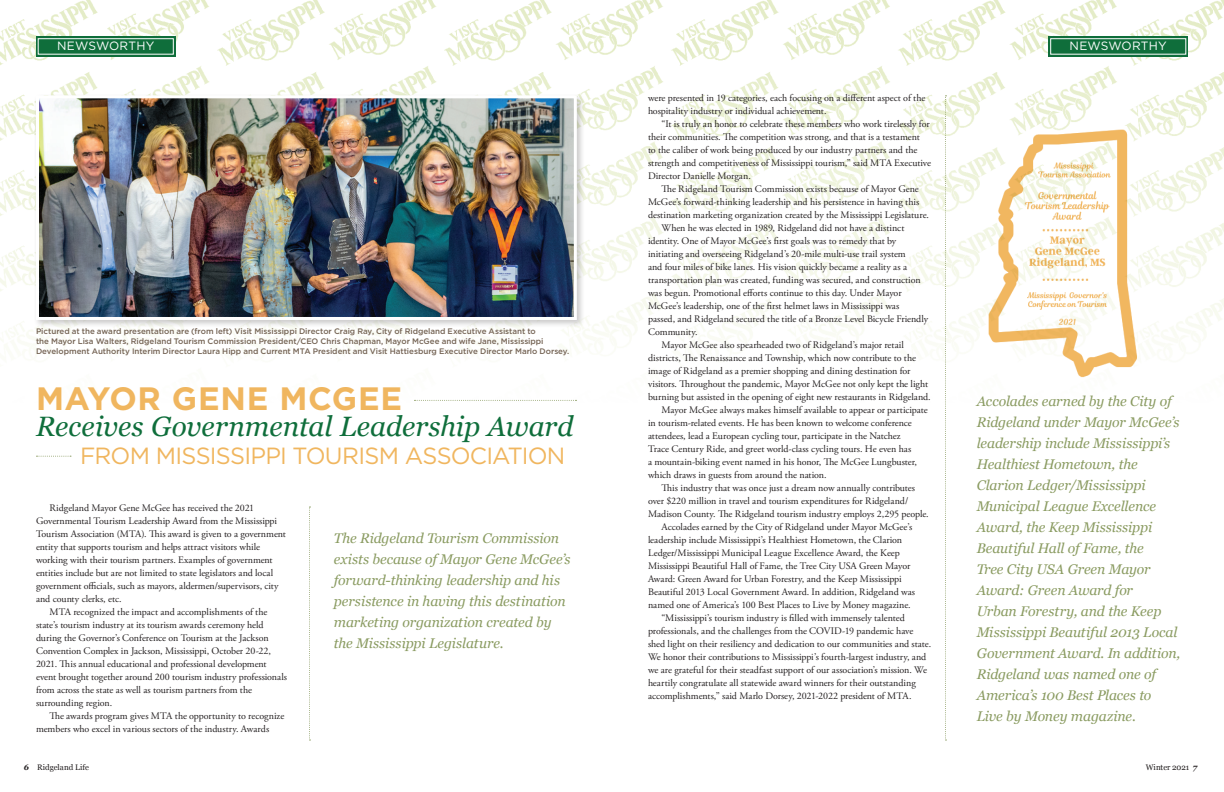
<style>
.page{position:relative;width:1224px;height:792px;background:#fff}
.page>*{position:absolute;margin:0;border:0;box-sizing:border-box;transform-origin:0 0}
.t1{font:700 32.3px "Gotham";letter-spacing:.02em;color:#f0b65f}
.t2{font:italic 28px "Georgia";letter-spacing:-.005em;color:#0f6e3b}
.t3{font:23.4px "Gotham";letter-spacing:-.035em;color:#f0b65f}
.t4{font:italic 14px/21px "Georgia";letter-spacing:-.01em;color:#8a9b61}
.t5{font:12px "Gotham";letter-spacing:.02em;color:#fff}
.t6{font:10px/13px "Adobe Garamond Pro";color:#231f20}
.t7{font:500 8px/10px "Gotham";letter-spacing:-.005em;color:#746354}
.t8{font:8px "Georgia";letter-spacing:-.005em;color:#231f20}
.s1{font-weight:700;font-style:italic}
</style>
<div class="page">
<img style="left:0;top:0;width:1224px;height:457px">
<svg style="left:945px;top:95px;width:2px;height:646px"></svg>
<div style="left:34px;top:93px;width:552px;height:235px;background:#231f20;opacity:.24"></div>
<img style="left:34px;top:94px;width:544px;height:227px">
<svg style="left:309px;top:507px;width:2px;height:234px"></svg>
<svg style="left:36px;top:456px;width:35px;height:1px"></svg>
<svg style="left:414px;top:400px;width:163px;height:1px"></svg>
<img style="left:982px;top:130px;width:160px;height:254px">
<div style="left:1048px;top:36px;width:140px;height:21px;background:#0f6e3b"></div>
<div style="left:1050px;top:38px;width:136px;height:16px;border:1px solid #fff"></div>
<div style="left:36px;top:36px;width:140px;height:21px;background:#0f6e3b"></div>
<div style="left:38px;top:38px;width:136px;height:16px;border:1px solid #fff"></div>
<p class="t5" style="left:57px;top:38px;width:99px">NEWSWORTHY</p>
<p class="t5" style="left:1070px;top:38px;width:99px">NEWSWORTHY</p>
<p class="t7" style="left:36px;top:326px;width:535px">Pictured at the award presentation are (from left) Visit Mississippi Director Craig Ray, City of Ridgeland Executive Assistant to<br>the Mayor Lisa Walters, Ridgeland Tourism Commission President/CEO Chris Chapman, Mayor McGee and wife Jane, Mississippi<br>Development Authority Interim Director Laura Hipp and Current MTA President and Visit Hattiesburg Executive Director Marlo Dorsey.</p>
<h1 class="t1" style="left:36px;top:377px;width:368px">MAYOR GENE MCGEE</h1>
<h2 class="t2" style="left:36px;top:406px;width:539px">Receives Governmental Leadership Award</h2>
<h3 class="t3" style="left:80px;top:441px;width:487px">FROM MISSISSIPPI TOURISM ASSOCIATION</h3>
<p class="t6" style="left:50px;top:502px;width:206px">Ridgeland Mayor Gene McGee has received the 2021</p>
<p class="t6" style="left:36px;top:515px;width:243px">Governmental Tourism Leadership Award from the Mississippi</p>
<p class="t6" style="left:36px;top:528px;width:251px">Tourism Association (MTA). This award is given to a government</p>
<p class="t6" style="left:36px;top:541px;width:226px">entity that supports tourism and helps attract visitors while</p>
<p class="t6" style="left:36px;top:554px;width:238px">working with their tourism partners. Examples of government</p>
<p class="t6" style="left:36px;top:567px;width:239px">entities include but are not limited to state legislators and local</p>
<p class="t6" style="left:36px;top:580px;width:244px">government officials, such as mayors, aldermen/supervisors, city</p>
<p class="t6" style="left:36px;top:593px;width:87px">and county clerks, etc.</p>
<p class="t6" style="left:50px;top:606px;width:219px">MTA recognized the impact and accomplishments of the</p>
<p class="t6" style="left:36px;top:619px;width:229px">state’s tourism industry at its tourism awards ceremony held</p>
<p class="t6" style="left:36px;top:632px;width:234px">during the Governor’s Conference on Tourism at the Jackson</p>
<p class="t6" style="left:36px;top:645px;width:237px">Convention Complex in Jackson, Mississippi, October 20-22,</p>
<p class="t6" style="left:36px;top:658px;width:232px">2021. This annual educational and professional development</p>
<p class="t6" style="left:36px;top:671px;width:253px">event brought together around 200 tourism industry professionals</p>
<p class="t6" style="left:36px;top:684px;width:218px">from across the state as well as tourism partners from the</p>
<p class="t6" style="left:36px;top:697px;width:78px">surrounding region.</p>
<p class="t6" style="left:50px;top:710px;width:236px">The awards program gives MTA the opportunity to recognize</p>
<p class="t6" style="left:36px;top:723px;width:235px">members who excel in various sectors of the industry. Awards</p>
<h3 class="t4" style="left:334px;top:527px;width:238px">The Ridgeland Tourism Commission exists because of Mayor Gene McGee’s forward-thinking leadership and his persistence in having this destination marketing organization created by the Mississippi Legislature.</h3>
<p class="t6" style="left:648px;top:92px;width:279px">were presented in 19 categories, each focusing on a different aspect of the hospitality industry or individual achievement.</p>
<p class="t6" style="left:648px;top:118px;width:285px;text-indent:14px">“It is truly an honor to celebrate these members who work tirelessly for their communities. The competition was strong, and that is a testament<br>to the caliber of work being produced by our industry partners and the strength and competitiveness of Mississippi tourism,” said MTA Executive Director Danielle Morgan.</p>
<p class="t6" style="left:662px;top:183px;width:259px">The Ridgeland Tourism Commission exists because of Mayor Gene</p>
<p class="t6" style="left:648px;top:196px;width:273px">McGee’s forward-thinking leadership and his persistence in having this</p>
<p class="t6" style="left:648px;top:209px;width:283px">destination marketing organization created by the Mississippi Legislature.</p>
<p class="t6" style="left:662px;top:222px;width:244px">When he was elected in 1989, Ridgeland did not have a distinct</p>
<p class="t6" style="left:648px;top:235px;width:250px">identity. One of Mayor McGee’s first goals was to remedy that by</p>
<p class="t6" style="left:648px;top:248px;width:259px">initiating and overseeing Ridgeland’s 20-mile multi-use trail system</p>
<p class="t6" style="left:648px;top:261px;width:261px">and four miles of bike lanes. His vision quickly became a reality as a</p>
<p class="t6" style="left:648px;top:274px;width:274px">transportation plan was created, funding was secured, and construction</p>
<p class="t6" style="left:648px;top:287px;width:255px">was begun. Promotional efforts continue to this day. Under Mayor</p>
<p class="t6" style="left:648px;top:300px;width:253px">McGee’s leadership, one of the first helmet laws in Mississippi was</p>
<p class="t6" style="left:648px;top:313px;width:282px">passed, and Ridgeland secured the title of a Bronze Level Bicycle Friendly</p>
<p class="t6" style="left:648px;top:326px;width:51px">Community.</p>
<p class="t6" style="left:662px;top:339px;width:244px">Mayor McGee also spearheaded two of Ridgeland’s major retail</p>
<p class="t6" style="left:648px;top:352px;width:270px">districts, The Renaissance and Township, which now contribute to the</p>
<p class="t6" style="left:648px;top:365px;width:264px">image of Ridgeland as a premier shopping and dining destination for</p>
<p class="t6" style="left:648px;top:378px;width:282px">visitors. Throughout the pandemic, Mayor McGee not only kept the light</p>
<p class="t6" style="left:648px;top:391px;width:284px">burning but assisted in the opening of eight new restaurants in Ridgeland.</p>
<p class="t6" style="left:662px;top:404px;width:268px">Mayor McGee always makes himself available to appear or participate</p>
<p class="t6" style="left:648px;top:417px;width:265px">in tourism-related events. He has been known to welcome conference</p>
<p class="t6" style="left:648px;top:430px;width:254px">attendees, lead a European cycling tour, participate in the Natchez</p>
<p class="t6" style="left:648px;top:443px;width:265px">Trace Century Ride, and greet world-class cycling tours. He even has</p>
<p class="t6" style="left:648px;top:456px;width:271px">a mountain-biking event named in his honor, The McGee Lungbuster,</p>
<p class="t6" style="left:648px;top:469px;width:180px">which draws in guests from around the nation.</p>
<p class="t6" style="left:662px;top:482px;width:255px">This industry that was once just a dream now annually contributes</p>
<p class="t6" style="left:648px;top:495px;width:262px">over $220 million in travel and tourism expenditures for Ridgeland/</p>
<p class="t6" style="left:648px;top:508px;width:282px">Madison County. The Ridgeland tourism industry employs 2,295 people.</p>
<p class="t6" style="left:662px;top:521px;width:252px">Accolades earned by the City of Ridgeland under Mayor McGee’s</p>
<p class="t6" style="left:648px;top:534px;width:256px">leadership include Mississippi’s Healthiest Hometown, the Clarion</p>
<p class="t6" style="left:648px;top:547px;width:253px">Ledger/Mississippi Municipal League Excellence Award, the Keep</p>
<p class="t6" style="left:648px;top:560px;width:264px">Mississippi Beautiful Hall of Fame, the Tree City USA Green Mayor</p>
<p class="t6" style="left:648px;top:573px;width:255px">Award: Green Award for Urban Forestry, and the Keep Mississippi</p>
<p class="t6" style="left:648px;top:586px;width:269px">Beautiful 2013 Local Government Award. In addition, Ridgeland was</p>
<p class="t6" style="left:648px;top:599px;width:264px">named one of America’s 100 Best Places to Live by Money magazine.</p>
<p class="t6" style="left:662px;top:612px;width:245px">“Mississippi’s tourism industry is filled with immensely talented</p>
<p class="t6" style="left:648px;top:625px;width:267px">professionals, and the challenges from the COVID-19 pandemic have</p>
<p class="t6" style="left:648px;top:638px;width:285px">shed light on their resiliency and dedication to our communities and state.</p>
<p class="t6" style="left:648px;top:651px;width:280px">We honor their contributions to Mississippi’s fourth-largest industry, and</p>
<p class="t6" style="left:648px;top:664px;width:281px">we are grateful for their steadfast support of our association’s mission. We</p>
<p class="t6" style="left:648px;top:677px;width:269px">heartily congratulate all statewide award winners for their outstanding</p>
<p class="t6" style="left:648px;top:690px;width:265px">accomplishments,” said Marlo Dorsey, 2021-2022 president of MTA.</p>
<p class="t4" style="left:977px;top:390px;width:205px">Accolades earned by the City of<br>Ridgeland under Mayor McGee’s leadership include Mississippi’s<br>Healthiest Hometown, the<br>Clarion Ledger/Mississippi<br>Municipal League Excellence<br>Award, the Keep Mississippi<br>Beautiful Hall of Fame, the<br>Tree City USA Green Mayor<br>Award: Green Award for<br>Urban Forestry, and the Keep<br>Mississippi Beautiful 2013 Local<br>Government Award. In addition,<br>Ridgeland was named one of<br>America’s 100 Best Places to<br>Live by Money magazine.</p>
<p class="t8" style="left:24px;top:761px;width:66px"><span class="s1">6</span> Ridgeland Life</p>
<p class="t8" style="left:1146px;top:761px;width:53px">Winter 2021 <span class="s1">7</span></p>
</div>
